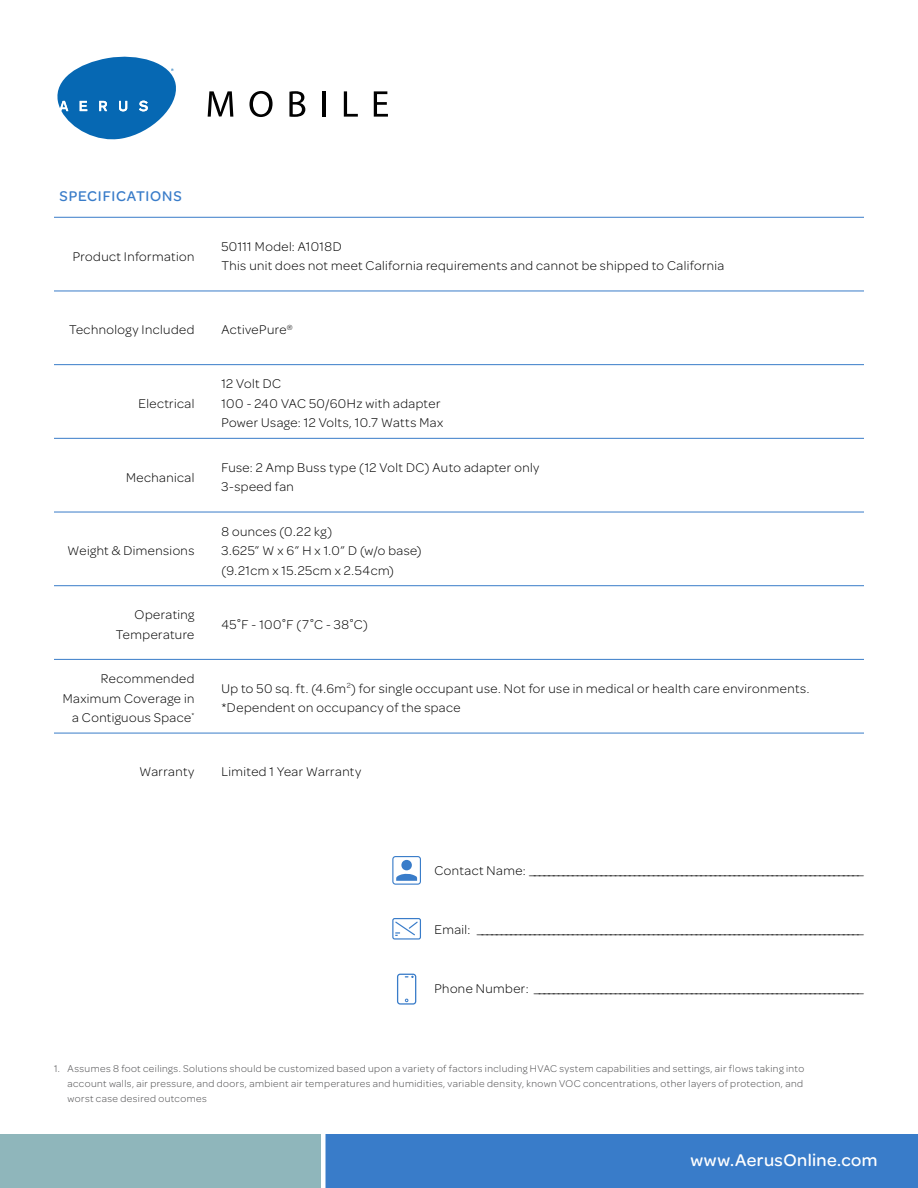
<style>
.page{position:relative;width:918px;height:1188px;background:#fff}
.page>*{position:absolute;margin:0;border:0;box-sizing:border-box;transform-origin:0 0}
.t1{font:500 18px "Omnes";letter-spacing:.025em;color:#fff}
.t2{font:500 15px "Omnes";letter-spacing:.055em;color:#397cc9}
.t3{font:300 13.5px/19.5px "Omnes";letter-spacing:.035em;color:#000}
.t4{font:300 10.5px/15px "Omnes";letter-spacing:.04em;color:#4d4d4f;text-align:justify}
</style>
<div class="page">
<hr style="left:54px;top:217px;width:162px;height:1px;background:#397cc9">
<hr style="left:54px;top:291px;width:162px;height:1px;background:#397cc9">
<hr style="left:216px;top:217px;width:648px;height:1px;background:#397cc9">
<hr style="left:216px;top:291px;width:648px;height:1px;background:#397cc9">
<hr style="left:54px;top:364px;width:162px;height:1px;background:#397cc9">
<hr style="left:216px;top:364px;width:648px;height:1px;background:#397cc9">
<hr style="left:54px;top:438px;width:162px;height:1px;background:#397cc9">
<hr style="left:54px;top:512px;width:162px;height:1px;background:#397cc9">
<hr style="left:216px;top:438px;width:648px;height:1px;background:#397cc9">
<hr style="left:216px;top:512px;width:648px;height:1px;background:#397cc9">
<hr style="left:54px;top:585px;width:162px;height:1px;background:#397cc9">
<hr style="left:216px;top:585px;width:648px;height:1px;background:#397cc9">
<hr style="left:54px;top:659px;width:162px;height:1px;background:#397cc9">
<hr style="left:216px;top:659px;width:648px;height:1px;background:#397cc9">
<hr style="left:54px;top:733px;width:162px;height:1px;background:#397cc9">
<hr style="left:216px;top:733px;width:648px;height:1px;background:#397cc9">
<svg style="left:392px;top:918px;width:29px;height:22px"></svg>
<svg style="left:405px;top:976px;width:8px;height:2px"></svg>
<div style="left:397px;top:974px;width:19px;height:31px;border:1px solid #397cc9;border-radius:3px"></div>
<svg style="left:396px;top:874px;width:21px;height:7px"></svg>
<div style="left:401px;top:860px;width:11px;height:10px;background:#397cc9;border-radius:50%"></div>
<div style="left:392px;top:856px;width:29px;height:29px;border:1px solid #397cc9;border-radius:3px"></div>
<div style="left:0;top:1134px;width:918px;height:54px;background:#397cc9"></div>
<div style="left:0;top:1134px;width:324px;height:54px;background:#8fb6bb"></div>
<div style="left:321px;top:1132px;width:5px;height:56px;background:#fff"></div>
<svg style="left:208px;top:91px;width:25px;height:26px"></svg>
<svg style="left:249px;top:91px;width:24px;height:26px"></svg>
<svg style="left:289px;top:91px;width:16px;height:26px"></svg>
<hr style="left:322px;top:91px;width:4px;height:26px;background:#010101">
<svg style="left:344px;top:91px;width:14px;height:26px"></svg>
<svg style="left:374px;top:91px;width:14px;height:26px"></svg>
<svg style="left:57px;top:56px;width:119px;height:84px"></svg>
<p class="t2" style="left:60px;top:186px;width:124px">SPECIFICATIONS</p>
<p class="t3" style="left:73px;top:246px;width:123px">Product Information</p>
<p class="t3" style="left:221px;top:236px;width:505px">50111 Model: A1018D<br>This unit does not meet California requirements and cannot be shipped to California</p>
<p class="t3" style="left:69px;top:319px;width:127px">Technology Included</p>
<p class="t3" style="left:221px;top:319px;width:73px">ActivePure<sup>®</sup></p>
<p class="t3" style="left:138px;top:393px;width:58px">Electrical</p>
<p class="t3" style="left:221px;top:373px;width:223px">12 Volt DC<br>100 - 240 VAC 50/60Hz with adapter<br>Power Usage: 12 Volts, 10.7 Watts Max</p>
<p class="t3" style="left:126px;top:467px;width:70px">Mechanical</p>
<p class="t3" style="left:221px;top:457px;width:319px">Fuse: 2 Amp Buss type (12 Volt DC) Auto adapter only<br>3-speed fan</p>
<p class="t3" style="left:68px;top:540px;width:128px">Weight &amp; Dimensions</p>
<p class="t3" style="left:221px;top:521px;width:202px">8 ounces (0.22 kg)<br>3.625” W x 6” H x 1.0” D (w/o base) (9.21cm x 15.25cm x 2.54cm)</p>
<p class="t3" style="left:116px;top:604px;width:80px;text-align:right">Operating<br>Temperature</p>
<p class="t3" style="left:221px;top:614px;width:148px">45˚F - 100˚F (7˚C - 38˚C)</p>
<p class="t3" style="left:63px;top:668px;width:133px;text-align:right">Recommended<br>Maximum Coverage in a Contiguous Space<sup>*</sup></p>
<p class="t3" style="left:221px;top:678px;width:589px">Up to 50 sq. ft. (4.6m<sup>2</sup>) for single occupant use. Not for use in medical or health care environments. *Dependent on occupancy of the space</p>
<p class="t3" style="left:139px;top:761px;width:57px">Warranty</p>
<p class="t3" style="left:221px;top:761px;width:141px">Limited 1 Year Warranty</p>
<p class="t3" style="left:434px;top:860px;width:431px">Contact Name: ______________________________________________________________________</p>
<p class="t3" style="left:434px;top:919px;width:431px">Email: _________________________________________________________________________________</p>
<p class="t3" style="left:434px;top:978px;width:431px">Phone Number: _____________________________________________________________________</p>
<p class="t4" style="left:68px;top:1060px;width:738px;text-indent:-14px">1. Assumes 8 foot ceilings. Solutions should be customized based upon a variety of factors including HVAC system capabilities and settings, air flows taking into account walls, air pressure, and doors, ambient air temperatures and humidities, variable density, known VOC concentrations, other layers of protection, and worst case desired outcomes</p>
<h1 class="t1" style="left:691px;top:1147px;width:188px">www.AerusOnline.com</h1>
</div>
